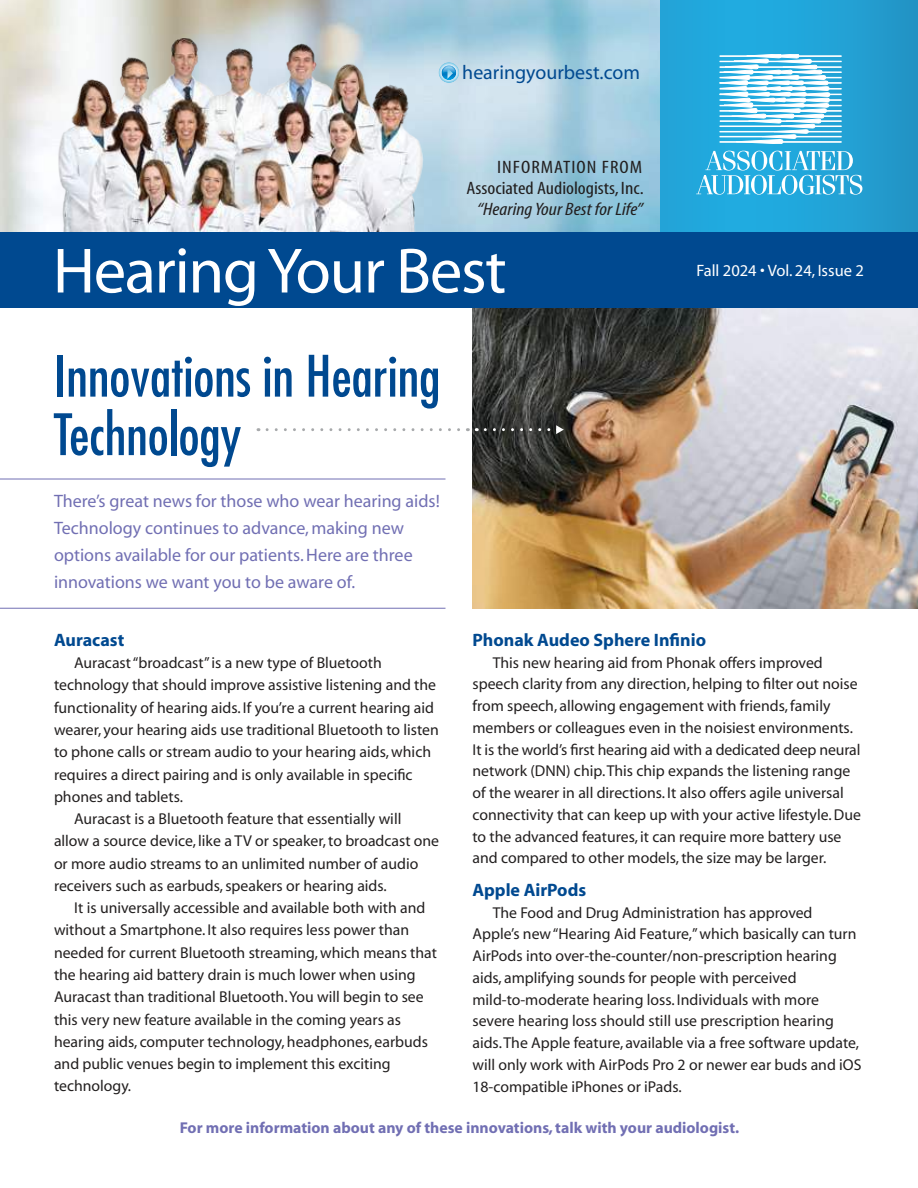
<style>
.page{position:relative;width:918px;height:1188px;background:#fff}
.page>*{position:absolute;margin:0;border:0;box-sizing:border-box;transform-origin:0 0}
.t1{font:64.5px "Myriad";letter-spacing:-.02em;color:#fff}
.t2{font:condensed 55.5px/58.5px "Futura";color:#004990}
.t3{font:19.95px "Myriad";color:#004990}
.t4{font:18px/27px "Myriad";color:#716fb3}
.t5{font:700 18px "Myriad";color:#004990}
.t6{font:condensed 18px/21px "Myriad";color:#221f1f;text-align:right;scale:1.15 1}
.t7{font:italic condensed 18px "Myriad";color:#221f1f;scale:1.15 1}
.t8{font:16.5px "Myriad";color:#fff}
.t9{font:15.75px/21.8px "Myriad";color:#221f1f}
.t10{font:700 15.75px "Myriad";color:#716fb3}
</style>
<div class="page">
<img style="left:472px;top:308px;width:446px;height:301px">
<img style="left:0;top:0;width:918px;height:232px">
<img style="left:439px;top:62px;width:20px;height:21px">
<img style="left:441px;top:65px;width:16px;height:15px">
<svg style="left:442px;top:66px;width:13px;height:13px"></svg>
<img style="left:54px;top:27px;width:373px;height:205px">
<div style="left:0;top:232px;width:918px;height:76px;background:#004990"></div>
<hr style="left:0;top:608px;width:446px;height:1px;background:#716fb3">
<hr style="left:0;top:479px;width:446px;height:1px;background:#716fb3">
<hr style="left:720px;top:55px;width:121px;height:2px;background:#fff">
<hr style="left:720px;top:61px;width:121px;height:1px;background:#fff">
<hr style="left:720px;top:66px;width:121px;height:2px;background:#fff">
<hr style="left:720px;top:72px;width:121px;height:1px;background:#fff">
<hr style="left:720px;top:77px;width:121px;height:1px;background:#fff">
<hr style="left:720px;top:82px;width:121px;height:2px;background:#fff">
<hr style="left:720px;top:88px;width:121px;height:1px;background:#fff">
<hr style="left:720px;top:94px;width:121px;height:1px;background:#fff">
<hr style="left:720px;top:99px;width:121px;height:2px;background:#fff">
<hr style="left:720px;top:105px;width:121px;height:1px;background:#fff">
<hr style="left:720px;top:110px;width:121px;height:2px;background:#fff">
<hr style="left:720px;top:115px;width:121px;height:2px;background:#fff">
<hr style="left:720px;top:120px;width:121px;height:2px;background:#fff">
<hr style="left:720px;top:126px;width:121px;height:1px;background:#fff">
<hr style="left:720px;top:141px;width:121px;height:2px;background:#fff">
<hr style="left:720px;top:136px;width:121px;height:1px;background:#fff">
<hr style="left:720px;top:131px;width:121px;height:1px;background:#fff">
<svg style="left:719px;top:54px;width:111px;height:90px"></svg>
<svg style="left:696px;top:151px;width:166px;height:44px;background:#5abde4"></svg>
<svg style="left:267px;top:428px;width:201px;height:3px"></svg>
<svg style="left:485px;top:425px;width:79px;height:9px"></svg>
<p class="t3" style="left:462px;top:65px;width:179px">hearingyourbest.com</p>
<p class="t6" style="left:467px;top:158px;width:155px">INFORMATiON FROM<br>Associated Audiologists, Inc.</p>
<p class="t7" style="left:477px;top:202px;width:146px">“Hearing Your Best for Life”</p>
<h1 class="t1" style="left:53px;top:245px;width:455px">Hearing Your Best</h1>
<h2 class="t2" style="left:54px;top:350px;width:388px">Innovations in Hearing<br>Technology</h2>
<p class="t4" style="left:54px;top:489px;width:387px">There’s great news for those who wear hearing aids!<br>Technology continues to advance, making new options available for our patients. Here are three innovations we want you to be aware of.</p>
<p class="t8" style="left:696px;top:263px;width:169px">Fall 2024 • Vol. 24, Issue 2</p>
<p class="t5" style="left:54px;top:633px;width:72px">Auracast</p>
<p class="t9" style="left:74px;top:653px;width:309px">Auracast “broadcast” is a new type of Bluetooth</p>
<p class="t9" style="left:54px;top:676px;width:384px">technology that should improve assistive listening and the</p>
<p class="t9" style="left:54px;top:698px;width:382px">functionality of hearing aids. If you’re a current hearing aid</p>
<p class="t9" style="left:54px;top:720px;width:386px">wearer, your hearing aids use traditional Bluetooth to listen</p>
<p class="t9" style="left:54px;top:742px;width:379px">to phone calls or stream audio to your hearing aids, which</p>
<p class="t9" style="left:54px;top:765px;width:360px">requires a direct pairing and is only available in specific</p>
<p class="t9" style="left:54px;top:787px;width:131px">phones and tablets.</p>
<p class="t9" style="left:74px;top:809px;width:329px">Auracast is a Bluetooth feature that essentially will</p>
<p class="t9" style="left:54px;top:831px;width:387px">allow a source device, like a TV or speaker, to broadcast one</p>
<p class="t9" style="left:54px;top:854px;width:366px">or more audio streams to an unlimited number of audio</p>
<p class="t9" style="left:54px;top:876px;width:334px">receivers such as earbuds, speakers or hearing aids.</p>
<p class="t9" style="left:74px;top:898px;width:353px">It is universally accessible and available both with and</p>
<p class="t9" style="left:54px;top:921px;width:357px">without a Smartphone. It also requires less power than</p>
<p class="t9" style="left:54px;top:943px;width:384px">needed for current Bluetooth streaming, which means that</p>
<p class="t9" style="left:54px;top:965px;width:363px">the hearing aid battery drain is much lower when using</p>
<p class="t9" style="left:54px;top:987px;width:371px">Auracast than traditional Bluetooth. You will begin to see</p>
<p class="t9" style="left:54px;top:1010px;width:349px">this very new feature available in the coming years as</p>
<p class="t9" style="left:54px;top:1032px;width:375px">hearing aids, computer technology, headphones, earbuds</p>
<p class="t9" style="left:54px;top:1054px;width:338px">and public venues begin to implement this exciting</p>
<p class="t9" style="left:54px;top:1076px;width:79px">technology.</p>
<p class="t5" style="left:472px;top:633px;width:235px">Phonak Audeo Sphere Infinio</p>
<p class="t9" style="left:473px;top:653px;width:390px;text-indent:20px">This new hearing aid from Phonak offers improved speech clarity from any direction, helping to filter out noise from speech, allowing engagement with friends, family members or colleagues even in the noisiest environments.<br>It is the world’s first hearing aid with a dedicated deep neural network (DNN) chip. This chip expands the listening range of the wearer in all directions. It also offers agile universal connectivity that can keep up with your active lifestyle. Due to the advanced features, it can require more battery use and compared to other models, the size may be larger.</p>
<p class="t5" style="left:472px;top:883px;width:115px">Apple AirPods</p>
<p class="t9" style="left:473px;top:903px;width:391px;text-indent:20px">The Food and Drug Administration has approved Apple’s new “Hearing Aid Feature,” which basically can turn AirPods into over-the-counter/non-prescription hearing aids, amplifying sounds for people with perceived mild-to-moderate hearing loss. Individuals with more severe hearing loss should still use prescription hearing aids. The Apple feature, available via a free software update, will only work with AirPods Pro 2 or newer ear buds and iOS 18-compatible iPhones or iPads.</p>
<p class="t10" style="left:180px;top:1122px;width:561px">For more information about any of these innovations, talk with your audiologist.</p>
</div>
